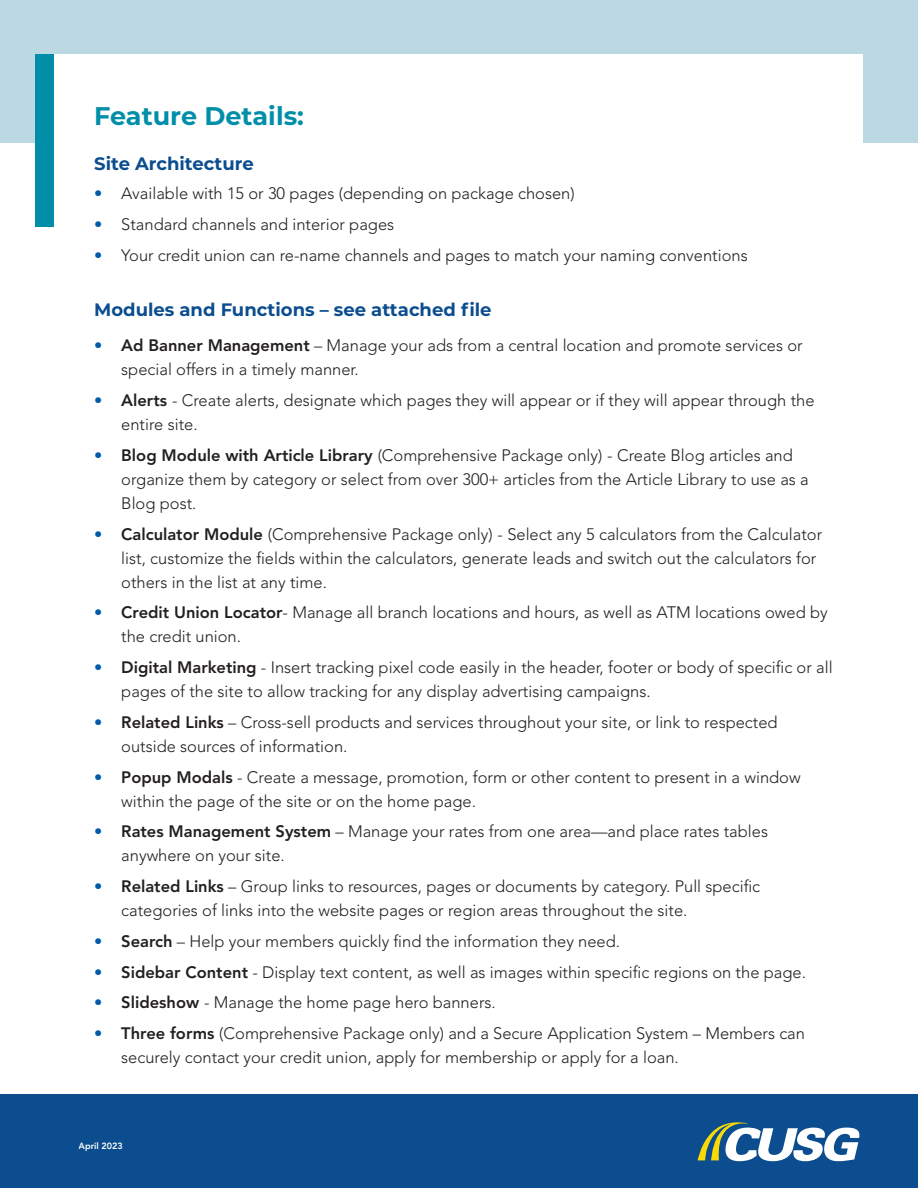
<style>
.page{position:relative;width:918px;height:1188px;background:#fff}
.page>*{position:absolute;margin:0;border:0;box-sizing:border-box;transform-origin:0 0}
.t1{font:700 25.5px "Montserrat";color:#008ea8}
.t2{font:700 18px "Montserrat";color:#0b4d8f}
.Bullet{font:300 16.5px/24px "Avenir LT Std";color:#231f20}
.t3{font:800 9px "Avenir";color:#fff}
.s1{color:#015ba9}
.s2{font-weight:800}
</style>
<div class="page">
<div style="left:0;top:0;width:918px;height:143px;background:#bbd8e3"></div>
<div style="left:0;top:1094px;width:918px;height:94px;background:#0b4d8f"></div>
<div style="left:35px;top:55px;width:828px;height:90px;background:#fff"></div>
<div style="left:35px;top:54px;width:19px;height:173px;background:#008ea8"></div>
<svg style="left:698px;top:1122px;width:161px;height:39px"></svg>
<p class="t1" style="left:94px;top:97px;width:211px">Feature Details:</p>
<h3 class="t2" style="left:94px;top:150px;width:161px">Site Architecture</h3>
<p class="Bullet" style="left:94px;top:182px;width:482px"><span class="s1">•</span> Available with 15 or 30 pages (depending on package chosen)</p>
<p class="Bullet" style="left:94px;top:212px;width:301px"><span class="s1">•</span> Standard channels and interior pages</p>
<p class="Bullet" style="left:94px;top:243px;width:655px"><span class="s1">•</span> Your credit union can re-name channels and pages to match your naming conventions</p>
<h3 class="t2" style="left:94px;top:297px;width:399px">Modules and Functions – see attached file</h3>
<p class="Bullet" style="left:121px;top:334px;width:683px;text-indent:-27px"><span class="s1">•</span> <span class="s2">Ad Banner Management</span> – Manage your ads from a central location and promote services or special offers in a timely manner.</p>
<p class="Bullet" style="left:121px;top:388px;width:695px;text-indent:-27px"><span class="s1">•</span> <span class="s2">Alerts</span> - Create alerts, designate which pages they will appear or if they will appear through the entire site.</p>
<p class="Bullet" style="left:121px;top:443px;width:689px;text-indent:-27px"><span class="s1">•</span> <span class="s2">Blog Module with Article Library</span> (Comprehensive Package only) - Create Blog articles and organize them by category or select from over 300+ articles from the Article Library to use as a<br>Blog post.</p>
<p class="Bullet" style="left:121px;top:522px;width:702px;text-indent:-27px"><span class="s1">•</span> <span class="s2">Calculator Module</span> (Comprehensive Package only) - Select any 5 calculators from the Calculator list, customize the fields within the calculators, generate leads and switch out the calculators for others in the list at any time.</p>
<p class="Bullet" style="left:121px;top:601px;width:708px;text-indent:-27px"><span class="s1">•</span> <span class="s2">Credit Union Locator</span>- Manage all branch locations and hours, as well as ATM locations owed by the credit union.</p>
<p class="Bullet" style="left:121px;top:655px;width:713px;text-indent:-27px"><span class="s1">•</span> <span class="s2">Digital Marketing</span> - Insert tracking pixel code easily in the header, footer or body of specific or all pages of the site to allow tracking for any display advertising campaigns.</p>
<p class="Bullet" style="left:121px;top:710px;width:658px;text-indent:-27px"><span class="s1">•</span> <span class="s2">Related Links</span> – Cross-sell products and services throughout your site, or link to respected outside sources of information.</p>
<p class="Bullet" style="left:121px;top:765px;width:681px;text-indent:-27px"><span class="s1">•</span> <span class="s2">Popup Modals</span> - Create a message, promotion, form or other content to present in a window within the page of the site or on the home page.</p>
<p class="Bullet" style="left:121px;top:820px;width:648px;text-indent:-27px"><span class="s1">•</span> <span class="s2">Rates Management System</span> – Manage your rates from one area—and place rates tables anywhere on your site.</p>
<p class="Bullet" style="left:121px;top:874px;width:640px;text-indent:-27px"><span class="s1">•</span> <span class="s2">Related Links</span> – Group links to resources, pages or documents by category. Pull specific categories of links into the website pages or region areas throughout the site.</p>
<p class="Bullet" style="left:94px;top:929px;width:527px"><span class="s1">•</span> <span class="s2">Search</span> – Help your members quickly find the information they need.</p>
<p class="Bullet" style="left:94px;top:960px;width:713px"><span class="s1">•</span> <span class="s2">Sidebar Content</span> - Display text content, as well as images within specific regions on the page.</p>
<p class="Bullet" style="left:94px;top:991px;width:403px"><span class="s1">•</span> <span class="s2">Slideshow</span> - Manage the home page hero banners.</p>
<p class="Bullet" style="left:121px;top:1021px;width:685px;text-indent:-27px"><span class="s1">•</span> <span class="s2">Three forms</span> (Comprehensive Package only) and a Secure Application System – Members can securely contact your credit union, apply for membership or apply for a loan.</p>
<p class="t3" style="left:79px;top:1139px;width:46px">April 2023</p>
</div>
